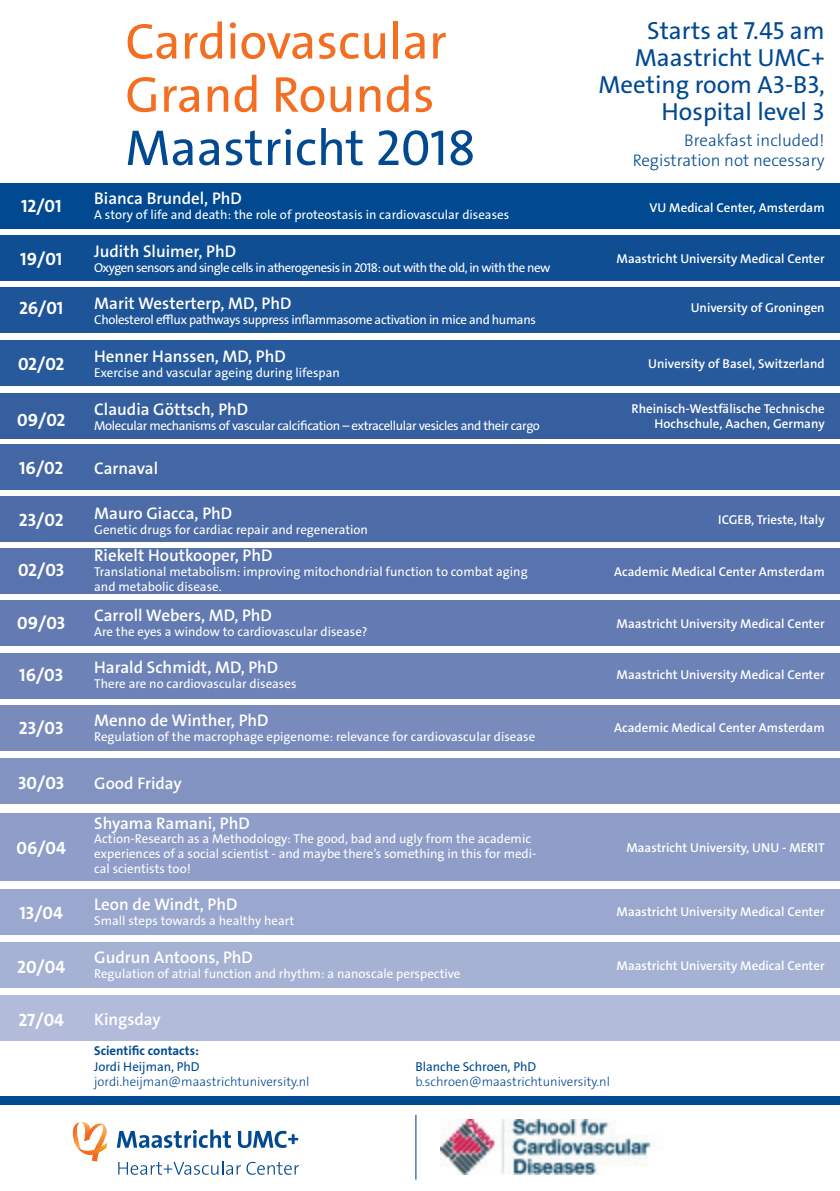
<style>
.page{position:relative;width:840px;height:1191px;background:#fff}
.page>*{position:absolute;margin:0;border:0;box-sizing:border-box;transform-origin:0 0}
.t1{font:50.6px/53.2px "The Sans LP5 Plain";color:#f36e21}
.t2{font:50.6px "The Sans LP5 Plain";color:#014990}
.t3{font:24.8px/26.8px "The Sans LP5 Plain";color:#014990;text-align:right}
.t4{font:17.8px "The Sans LP7 Bld";color:#fff}
.t5{font:16.8px "The Sans LP6 Se Bld";color:#fff}
.t6{font:16.8px/20.6px "The Sans LP3 Lig";color:#014990;text-align:right}
.t7{font:13px/15px "The Sans LP5 Plain";color:#fff}
.t8{font:13px/15.6px "The Sans LP6 Se Bld";color:#fff;text-align:right}
.t9{font:13px "The Sans LP5 Plain";letter-spacing:-.03em;color:#fff}
.t10{font:13px "The Sans LP5 Plain";letter-spacing:-.04em;color:#fff}
.t11{font:13px "The Sans LP3 Lig";color:#014990}
.t12{font:13px "The Sans LP5 Plain";color:#014990}
.t13{font:13px "The Sans LP7 Bld";color:#014990}
</style>
<div class="page">
<div style="left:0;top:1096px;width:839px;height:8px;background:#014990"></div>
<svg style="left:72px;top:1122px;width:35px;height:39px"></svg>
<svg style="left:117px;top:1129px;width:181px;height:19px"></svg>
<svg style="left:118px;top:1161px;width:181px;height:13px"></svg>
<hr style="left:415px;top:1114px;width:1px;height:65px;background:#014990">
<img style="left:440px;top:1120px;width:211px;height:54px">
<div style="left:0;top:183px;width:839px;height:46px;background:#014990"></div>
<div style="left:0;top:444px;width:839px;height:46px;background:#4366a4"></div>
<div style="left:0;top:600px;width:839px;height:46px;background:#637bb2"></div>
<div style="left:0;top:758px;width:839px;height:46px;background:#8293c1"></div>
<div style="left:0;top:235px;width:839px;height:46px;background:#104e94"></div>
<div style="left:0;top:340px;width:839px;height:46px;background:#275a9c"></div>
<div style="left:0;top:496px;width:839px;height:46px;background:#4d6ca8"></div>
<div style="left:0;top:653px;width:839px;height:46px;background:#6d83b7"></div>
<div style="left:0;top:813px;width:839px;height:67px;background:#8e9ec8"></div>
<div style="left:0;top:287px;width:839px;height:46px;background:#1e5498"></div>
<div style="left:0;top:393px;width:839px;height:46px;background:#365fa0"></div>
<div style="left:0;top:548px;width:839px;height:45px;background:#5873ad"></div>
<div style="left:0;top:705px;width:839px;height:46px;background:#788bbc"></div>
<div style="left:0;top:888px;width:839px;height:46px;background:#9aa7ce"></div>
<div style="left:0;top:942px;width:839px;height:46px;background:#a5b2d4"></div>
<div style="left:0;top:995px;width:839px;height:46px;background:#b3bbda"></div>
<h1 class="t1" style="left:125px;top:15px;width:323px">Cardiovascular<br>Grand Rounds</h1>
<h1 class="t2" style="left:125px;top:115px;width:352px">Maastricht 2018</h1>
<h3 class="t4" style="left:21px;top:194px;width:42px">12/01</h3>
<p class="t5" style="left:94px;top:187px;width:149px">Bianca Brundel, PhD</p>
<p class="t7" style="left:94px;top:207px;width:416px">A story of life and death: the role of proteostasis in cardiovascular diseases</p>
<h3 class="t4" style="left:20px;top:247px;width:43px">19/01</h3>
<h3 class="t4" style="left:19px;top:296px;width:45px">26/01</h3>
<h3 class="t4" style="left:18px;top:353px;width:48px">02/02</h3>
<h3 class="t4" style="left:17px;top:408px;width:50px">09/02</h3>
<h3 class="t4" style="left:19px;top:456px;width:46px">16/02</h3>
<h3 class="t4" style="left:19px;top:508px;width:46px">23/02</h3>
<h3 class="t4" style="left:18px;top:559px;width:48px">02/03</h3>
<h3 class="t4" style="left:17px;top:611px;width:50px">09/03</h3>
<h3 class="t4" style="left:19px;top:663px;width:46px">16/03</h3>
<h3 class="t4" style="left:19px;top:716px;width:46px">23/03</h3>
<h3 class="t4" style="left:18px;top:771px;width:48px">30/03</h3>
<h3 class="t4" style="left:16px;top:836px;width:51px">06/04</h3>
<h3 class="t4" style="left:19px;top:901px;width:45px">13/04</h3>
<h3 class="t4" style="left:17px;top:955px;width:50px">20/04</h3>
<h3 class="t4" style="left:18px;top:1008px;width:47px">27/04</h3>
<p class="t5" style="left:94px;top:240px;width:143px">Judith Sluimer, PhD</p>
<p class="t10" style="left:94px;top:259px;width:457px">Oxygen sensors and single cells in atherogenesis in 2018: out with the old, in with the new</p>
<p class="t5" style="left:94px;top:293px;width:198px">Marit Westerterp, MD, PhD</p>
<p class="t9" style="left:94px;top:311px;width:443px">Cholesterol efflux pathways suppress inflammasome activation in mice and humans</p>
<p class="t5" style="left:94px;top:346px;width:193px">Henner Hanssen, MD, PhD</p>
<p class="t7" style="left:94px;top:365px;width:247px">Exercise and vascular ageing during lifespan</p>
<p class="t5" style="left:94px;top:399px;width:155px">Claudia Göttsch, PhD</p>
<p class="t9" style="left:94px;top:417px;width:447px">Molecular mechanisms of vascular calcification – extracellular vesicles and their cargo</p>
<p class="t5" style="left:94px;top:457px;width:65px">Carnaval</p>
<p class="t5" style="left:94px;top:502px;width:139px">Mauro Giacca, PhD</p>
<p class="t7" style="left:94px;top:522px;width:275px">Genetic drugs for cardiac repair and regeneration</p>
<p class="t5" style="left:94px;top:544px;width:180px">Riekelt Houtkooper, PhD</p>
<p class="t7" style="left:94px;top:564px;width:434px">Translational metabolism: improving mitochondrial function to combat aging and metabolic disease.</p>
<p class="t5" style="left:94px;top:604px;width:179px">Carroll Webers, MD, PhD</p>
<p class="t7" style="left:94px;top:624px;width:275px">Are the eyes a window to cardiovascular disease?</p>
<p class="t5" style="left:94px;top:656px;width:185px">Harald Schmidt, MD, PhD</p>
<p class="t7" style="left:94px;top:676px;width:204px">There are no cardiovascular diseases</p>
<p class="t5" style="left:94px;top:709px;width:176px">Menno de Winther, PhD</p>
<p class="t7" style="left:94px;top:729px;width:442px">Regulation of the macrophage epigenome: relevance for cardiovascular disease</p>
<p class="t5" style="left:94px;top:772px;width:89px">Good Friday</p>
<p class="t5" style="left:94px;top:812px;width:157px">Shyama Ramani, PhD</p>
<p class="t7" style="left:94px;top:831px;width:443px">Action-Research as a Methodology: The good, bad and ugly from the academic experiences of a social scientist - and maybe there’s something in this for medi&shy;cal scientists too!</p>
<p class="t5" style="left:94px;top:894px;width:145px">Leon de Windt, PhD</p>
<p class="t7" style="left:94px;top:913px;width:202px">Small steps towards a healthy heart</p>
<p class="t5" style="left:94px;top:946px;width:160px">Gudrun Antoons, PhD</p>
<p class="t7" style="left:94px;top:966px;width:367px">Regulation of atrial function and rhythm: a nanoscale perspective</p>
<p class="t5" style="left:94px;top:1009px;width:68px">Kingsday</p>
<h2 class="t3" style="left:598px;top:18px;width:228px">Starts at 7.45 am<br>Maastricht UMC+<br>Meeting room A3-B3,<br>Hospital level 3</h2>
<p class="t6" style="left:632px;top:130px;width:193px">Breakfast included!<br>Registration not necessary</p>
<p class="t8" style="left:649px;top:200px;width:176px">VU Medical Center, Amsterdam</p>
<p class="t8" style="left:616px;top:251px;width:209px">Maastricht University Medical Center</p>
<p class="t8" style="left:690px;top:300px;width:135px">University of Groningen</p>
<p class="t8" style="left:647px;top:356px;width:178px">University of Basel, Switzerland</p>
<p class="t8" style="left:631px;top:400px;width:194px">Rheinisch-Westfälische Technische<br>Hochschule, Aachen, Germany</p>
<p class="t8" style="left:718px;top:511px;width:108px">ICGEB, Trieste, Italy</p>
<p class="t8" style="left:614px;top:564px;width:212px">Academic Medical Center Amsterdam</p>
<p class="t8" style="left:616px;top:615px;width:209px">Maastricht University Medical Center</p>
<p class="t8" style="left:616px;top:667px;width:209px">Maastricht University Medical Center</p>
<p class="t8" style="left:614px;top:720px;width:212px">Academic Medical Center Amsterdam</p>
<p class="t8" style="left:626px;top:839px;width:200px">Maastricht University, UNU - MERIT</p>
<p class="t8" style="left:616px;top:904px;width:209px">Maastricht University Medical Center</p>
<p class="t8" style="left:616px;top:958px;width:209px">Maastricht University Medical Center</p>
<p class="t13" style="left:94px;top:1042px;width:106px">Scientific contacts:</p>
<p class="t12" style="left:94px;top:1057px;width:107px">Jordi Heijman, PhD</p>
<p class="t11" style="left:94px;top:1073px;width:217px">jordi.heijman@maastrichtuniversity.nl</p>
<p class="t12" style="left:415px;top:1057px;width:122px">Blanche Schroen, PhD</p>
<p class="t11" style="left:415px;top:1073px;width:196px">b.schroen@maastrichtuniversity.nl</p>
</div>
